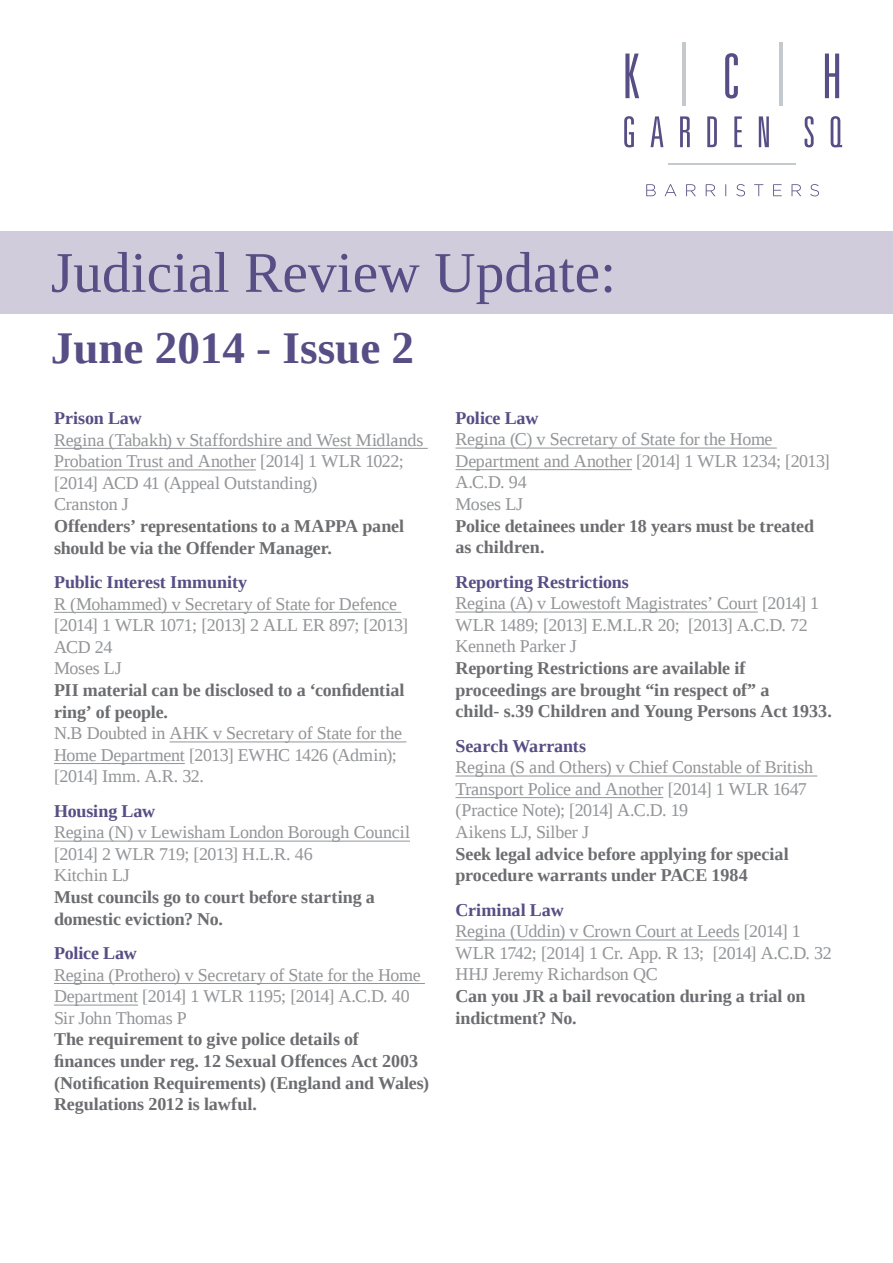
<style>
.page{position:relative;width:893px;height:1263px;background:#fff}
.page>*{position:absolute;margin:0;border:0;box-sizing:border-box;transform-origin:0 0}
.t1{font:57.45px "Liberation Serif";color:#564e84}
.t2{font:700 45.15px "Liberation Serif";color:#564e84}
.t3{font:18px/21.6px "Liberation Serif";letter-spacing:-.015em;color:#939598}
.t4{font:700 18px/21.6px "Liberation Serif";letter-spacing:-.005em;color:#6c6d70}
.t5{font:700 18px "Liberation Serif";letter-spacing:-.005em;color:#564e84}
</style>
<div class="page">
<div style="left:0;top:231px;width:893px;height:83px;background:#d1ccdc"></div>
<svg style="left:646px;top:184px;width:173px;height:12px"></svg>
<svg style="left:624px;top:116px;width:218px;height:31px"></svg>
<svg style="left:625px;top:53px;width:214px;height:46px"></svg>
<hr style="left:682px;top:43px;width:4px;height:63px;background:#c4c9cd">
<hr style="left:668px;top:163px;width:128px;height:2px;background:#c4c9cd">
<hr style="left:779px;top:43px;width:3px;height:63px;background:#c4c9cd">
<hr style="left:54px;top:448px;width:374px;height:1px;background:#939598">
<hr style="left:54px;top:469px;width:202px;height:1px;background:#939598">
<hr style="left:54px;top:612px;width:347px;height:1px;background:#939598">
<hr style="left:170px;top:741px;width:236px;height:1px;background:#939598">
<hr style="left:54px;top:763px;width:131px;height:1px;background:#939598">
<hr style="left:54px;top:841px;width:356px;height:1px;background:#939598">
<hr style="left:54px;top:983px;width:371px;height:1px;background:#939598">
<hr style="left:54px;top:1005px;width:84px;height:1px;background:#939598">
<hr style="left:455px;top:448px;width:322px;height:1px;background:#939598">
<hr style="left:455px;top:469px;width:177px;height:1px;background:#939598">
<hr style="left:455px;top:612px;width:303px;height:1px;background:#939598">
<hr style="left:455px;top:775px;width:362px;height:1px;background:#939598">
<hr style="left:455px;top:797px;width:208px;height:1px;background:#939598">
<hr style="left:455px;top:939px;width:285px;height:1px;background:#939598">
<h1 class="t1" style="left:51px;top:235px;width:567px">Judicial Review Update:</h1>
<h2 class="t2" style="left:51px;top:318px;width:365px">June 2014 - Issue 2</h2>
<p class="t5" style="left:54px;top:406px;width:89px">Prison Law</p>
<p class="t3" style="left:54px;top:429px;width:371px">Regina (Tabakh) v Staffordshire and West Midlands Probation Trust and Another [2014] 1 WLR 1022; [2014] ACD 41 (Appeal Outstanding)<br>Cranston J</p>
<p class="t4" style="left:54px;top:515px;width:352px">Offenders’ representations to a MAPPA panel should be via the Offender Manager.</p>
<p class="t5" style="left:54px;top:570px;width:195px">Public Interest Immunity</p>
<p class="t3" style="left:54px;top:593px;width:356px">R (Mohammed) v Secretary of State for Defence [2014] 1 WLR 1071; [2013] 2 ALL ER 897; [2013]<br>ACD 24<br>Moses LJ</p>
<p class="t4" style="left:54px;top:679px;width:352px">PII material can be disclosed to a ‘confidential ring’ of people.</p>
<p class="t3" style="left:54px;top:722px;width:350px">N.B Doubted in AHK v Secretary of State for the<br>Home Department [2013] EWHC 1426 (Admin); [2014] Imm. A.R. 32.</p>
<p class="t5" style="left:54px;top:798px;width:103px">Housing Law</p>
<p class="t3" style="left:54px;top:821px;width:357px">Regina (N) v Lewisham London Borough Council [2014] 2 WLR 719; [2013] H.L.R. 46<br>Kitchin LJ</p>
<p class="t4" style="left:54px;top:886px;width:322px">Must councils go to court before starting a domestic eviction? No.</p>
<p class="t5" style="left:54px;top:941px;width:84px">Police Law</p>
<p class="t3" style="left:54px;top:964px;width:368px">Regina (Prothero) v Secretary of State for the Home<br>Department [2014] 1 WLR 1195; [2014] A.C.D. 40<br>Sir John Thomas P</p>
<p class="t4" style="left:54px;top:1028px;width:377px">The requirement to give police details of<br>finances under reg. 12 Sexual Offences Act 2003 (Notification Requirements) (England and Wales)<br>Regulations 2012 is lawful.</p>
<p class="t5" style="left:455px;top:405px;width:84px">Police Law</p>
<p class="t3" style="left:455px;top:428px;width:376px">Regina (C) v Secretary of State for the Home<br>Department and Another [2014] 1 WLR 1234; [2013]<br>A.C.D. 94<br>Moses LJ</p>
<p class="t4" style="left:455px;top:514px;width:360px">Police detainees under 18 years must be treated as children.</p>
<p class="t5" style="left:455px;top:569px;width:175px">Reporting Restrictions</p>
<p class="t3" style="left:455px;top:592px;width:365px">Regina (A) v Lowestoft Magistrates’ Court [2014] 1<br>WLR 1489; [2013] E.M.L.R 20; [2013] A.C.D. 72<br>Kenneth Parker J</p>
<p class="t4" style="left:455px;top:657px;width:378px">Reporting Restrictions are available if proceedings are brought “in respect of” a<br>child- s.39 Children and Young Persons Act 1933.</p>
<p class="t5" style="left:455px;top:733px;width:132px">Search Warrants</p>
<p class="t3" style="left:455px;top:756px;width:359px">Regina (S and Others) v Chief Constable of British Transport Police and Another [2014] 1 WLR 1647 (Practice Note); [2014] A.C.D. 19<br>Aikens LJ, Silber J</p>
<p class="t4" style="left:455px;top:842px;width:335px">Seek legal advice before applying for special procedure warrants under PACE 1984</p>
<p class="t5" style="left:455px;top:897px;width:110px">Criminal Law</p>
<p class="t3" style="left:455px;top:920px;width:378px">Regina (Uddin) v Crown Court at Leeds [2014] 1<br>WLR 1742; [2014] 1 Cr. App. R 13; [2014] A.C.D. 32<br>HHJ Jeremy Richardson QC</p>
<p class="t4" style="left:455px;top:985px;width:351px">Can you JR a bail revocation during a trial on indictment? No.</p>
</div>
